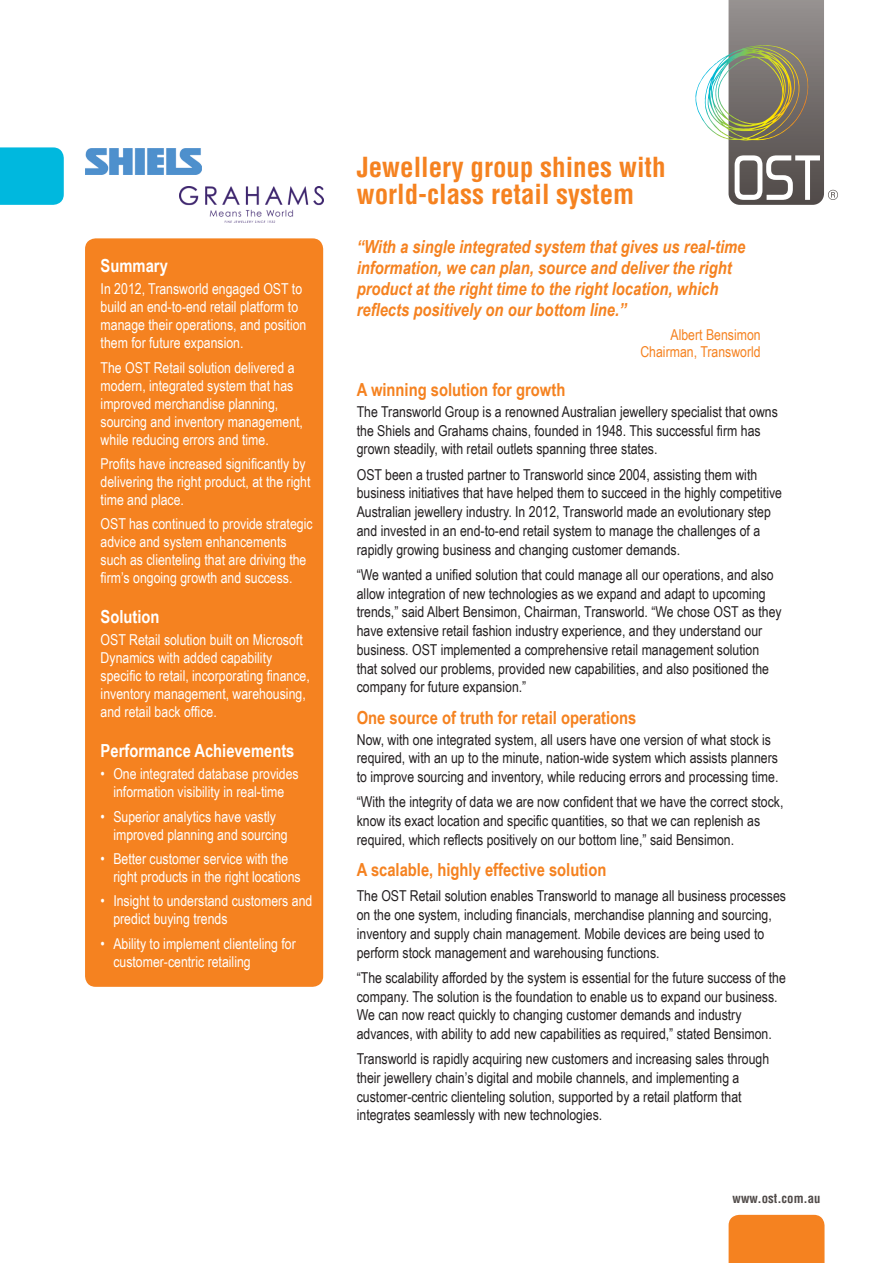
<style>
.page{position:relative;width:893px;height:1263px;background:#fff}
.page>*{position:absolute;margin:0;border:0;box-sizing:border-box;transform-origin:0 0}
.Position_Title{font:700 condensed 27px/27px "Helvetica";color:#f58220}
.Info{font:italic 700 18px/21px "Arial Narrow";color:#f58220}
.Info-2{font:700 18px "Arial Narrow";color:#f58220}
.t1{font:700 18px "Arial Narrow";color:#fff}
.Info-3{font:15px/18.8px "Arial Narrow";color:#231f20}
.t2{font:15px/18px "Arial Narrow";color:#fff}
.Info-4{font:15px "Arial Narrow";color:#f58220}
.Info-5{font:700 condensed 12.75px "Helvetica";color:#504a48}
</style>
<div class="page">
<div style="left:0;top:147px;width:64px;height:58px;background:#00b8de"></div>
<svg style="left:695px;top:0;width:143px;height:205px"></svg>
<div style="left:729px;top:1215px;width:95px;height:48px;background:#f58220"></div>
<div style="left:85px;top:238px;width:238px;height:749px;background:#f58220;border-radius:11px"></div>
<img style="left:85px;top:149px;width:117px;height:26px">
<img style="left:180px;top:187px;width:143px;height:36px">
<p class="t1" style="left:101px;top:252px;width:69px">Summary</p>
<p class="t2" style="left:101px;top:279px;width:207px">In 2012, Transworld engaged OST to build an end-to-end retail platform to manage their operations, and position them for future expansion.</p>
<p class="t2" style="left:101px;top:358px;width:204px">The OST Retail solution delivered a modern, integrated system that has improved merchandise planning, sourcing and inventory management, while reducing errors and time.</p>
<p class="t2" style="left:101px;top:454px;width:211px">Profits have increased significantly by delivering the right product, at the right time and place.</p>
<p class="t2" style="left:101px;top:514px;width:213px">OST has continued to provide strategic advice and system enhancements such as clienteling that are driving the firm’s ongoing growth and success.</p>
<p class="t1" style="left:101px;top:603px;width:61px">Solution</p>
<p class="t2" style="left:101px;top:630px;width:211px">OST Retail solution built on Microsoft Dynamics with added capability specific to retail, incorporating finance, inventory management, warehousing, and retail back office.</p>
<p class="t1" style="left:101px;top:737px;width:195px">Performance Achievements</p>
<p class="t2" style="left:101px;top:764px;width:200px;text-align:center">• One integrated database provides information visibility in real-time</p>
<p class="t2" style="left:113px;top:807px;width:176px;text-indent:-13px">• Superior analytics have vastly improved planning and sourcing</p>
<p class="t2" style="left:113px;top:849px;width:189px;text-indent:-13px">• Better customer service with the right products in the right locations</p>
<p class="t2" style="left:113px;top:891px;width:200px;text-indent:-13px">• Insight to understand customers and predict buying trends</p>
<p class="t2" style="left:113px;top:934px;width:184px;text-indent:-13px">• Ability to implement clienteling for customer-centric retailing</p>
<p class="Position_Title" style="left:357px;top:153px;width:310px">Jewellery group shines with world-class retail system</p>
<p class="Info" style="left:357px;top:235px;width:390px">“With a single integrated system that gives us real-time information, we can plan, source and deliver the right product at the right time to the right location, which reflects positively on our bottom line.”</p>
<p class="Info-4" style="left:670px;top:323px;width:92px">Albert Bensimon</p>
<p class="Info-4" style="left:640px;top:341px;width:122px">Chairman, Transworld</p>
<p class="Info-2" style="left:357px;top:376px;width:210px">A winning solution for growth</p>
<p class="Info-3" style="left:357px;top:402px;width:423px">The Transworld Group is a renowned Australian jewellery specialist that owns the Shiels and Grahams chains, founded in 1948. This successful firm has grown steadily, with retail outlets spanning three states.</p>
<p class="Info-3" style="left:357px;top:464px;width:427px">OST been a trusted partner to Transworld since 2004, assisting them with business initiatives that have helped them to succeed in the highly competitive Australian jewellery industry. In 2012, Transworld made an evolutionary step and invested in an end-to-end retail system to manage the challenges of a rapidly growing business and changing customer demands.</p>
<p class="Info-3" style="left:357px;top:564px;width:426px">“We wanted a unified solution that could manage all our operations, and also allow integration of new technologies as we expand and adapt to upcoming trends,” said Albert Bensimon, Chairman, Transworld. “We chose OST as they have extensive retail fashion industry experience, and they understand our business. OST implemented a comprehensive retail management solution that solved our problems, provided new capabilities, and also positioned the company for future expansion.”</p>
<p class="Info-2" style="left:357px;top:704px;width:281px">One source of truth for retail operations</p>
<p class="Info-3" style="left:357px;top:729px;width:423px">Now, with one integrated system, all users have one version of what stock is required, with an up to the minute, nation-wide system which assists planners to improve sourcing and inventory, while reducing errors and processing time.</p>
<p class="Info-3" style="left:357px;top:792px;width:428px">“With the integrity of data we are now confident that we have the correct stock, know its exact location and specific quantities, so that we can replenish as required, which reflects positively on our bottom line,” said Bensimon.</p>
<p class="Info-2" style="left:357px;top:856px;width:251px">A scalable, highly effective solution</p>
<p class="Info-3" style="left:357px;top:886px;width:431px">The OST Retail solution enables Transworld to manage all business processes on the one system, including financials, merchandise planning and sourcing, inventory and supply chain management. Mobile devices are being used to perform stock management and warehousing functions.</p>
<p class="Info-3" style="left:357px;top:967px;width:431px">“The scalability afforded by the system is essential for the future success of the company. The solution is the foundation to enable us to expand our business.<br>We can now react quickly to changing customer demands and industry advances, with ability to add new capabilities as required,” stated Bensimon.</p>
<p class="Info-3" style="left:357px;top:1049px;width:414px">Transworld is rapidly acquiring new customers and increasing sales through their jewellery chain’s digital and mobile channels, and implementing a customer-centric clienteling solution, supported by a retail platform that integrates seamlessly with new technologies.</p>
<p class="Info-5" style="left:732px;top:1190px;width:90px">www.ost.com.au</p>
</div>
